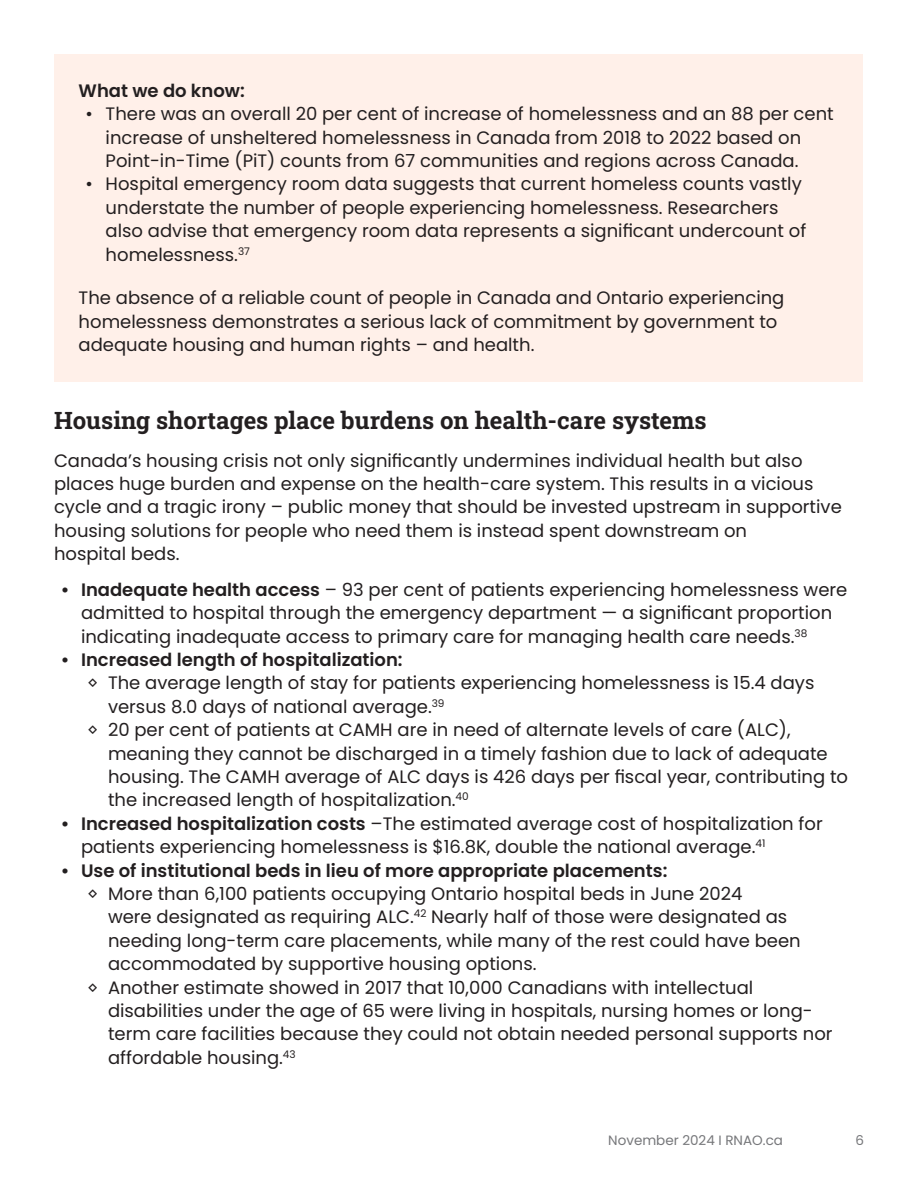
<style>
.page{position:relative;width:918px;height:1188px;background:#fff}
.page>*{position:absolute;margin:0;border:0;box-sizing:border-box;transform-origin:0 0}
.t1{font:700 24px "Roboto Slab";color:#231f20}
.t2{font:18px/23.4px "Poppins";color:#231f20}
.t3{font:600 18px "Poppins";color:#231f20}
.t4{font:13.5px "Poppins";color:#76777a}
.s1{font-weight:600}
</style>
<div class="page">
<div style="left:54px;top:54px;width:809px;height:327px;background:#fff0e9"></div>
<p class="t3" style="left:79px;top:80px;width:168px">What we do know:</p>
<p class="t2" style="left:106px;top:102px;width:730px;text-indent:-20px">• There was an overall 20 per cent of increase of homelessness and an 88 per cent increase of unsheltered homelessness in Canada from 2018 to 2022 based on<br>Point-in-Time (PiT) counts from 67 communities and regions across Canada.</p>
<p class="t2" style="left:106px;top:172px;width:702px;text-indent:-20px">• Hospital emergency room data suggests that current homeless counts vastly understate the number of people experiencing homelessness. Researchers also advise that emergency room data represents a significant undercount of homelessness.<sup>37</sup></p>
<p class="t2" style="left:79px;top:286px;width:707px">The absence of a reliable count of people in Canada and Ontario experiencing homelessness demonstrates a serious lack of commitment by government to adequate housing and human rights – and health.</p>
<p class="t1" style="left:54px;top:404px;width:654px">Housing shortages place burdens on health-care systems</p>
<p class="t2" style="left:54px;top:449px;width:789px">Canada’s housing crisis not only significantly undermines individual health but also places huge burden and expense on the health-care system. This results in a vicious cycle and a tragic irony – public money that should be invested upstream in supportive housing solutions for people who need them is instead spent downstream on</p>
<p class="t2" style="left:54px;top:542px;width:127px">hospital beds.</p>
<p class="t2" style="left:81px;top:578px;width:768px;text-indent:-20px"><span class="s1">• Inadequate health access</span> – 93 per cent of patients experiencing homelessness were admitted to hospital through the emergency department — a significant proportion indicating inadequate access to primary care for managing health care needs.<sup>38</sup></p>
<p class="t3" style="left:61px;top:649px;width:343px">• Increased length of hospitalization:</p>
<p class="t2" style="left:108px;top:671px;width:708px;text-indent:-20px">◊ The average length of stay for patients experiencing homelessness is 15.4 days versus 8.0 days of national average.<sup>39</sup></p>
<p class="t2" style="left:108px;top:718px;width:742px;text-indent:-20px">◊ 20 per cent of patients at CAMH are in need of alternate levels of care (ALC), meaning they cannot be discharged in a timely fashion due to lack of adequate housing. The CAMH average of ALC days is 426 days per fiscal year, contributing to the increased length of hospitalization.<sup>40</sup></p>
<p class="t2" style="left:81px;top:812px;width:743px;text-indent:-20px"><span class="s1">• Increased hospitalization costs</span> –The estimated average cost of hospitalization for patients experiencing homelessness is $16.8K, double the national average.<sup>41</sup></p>
<p class="t3" style="left:61px;top:860px;width:608px">• Use of institutional beds in lieu of more appropriate placements:</p>
<p class="t2" style="left:108px;top:882px;width:694px;text-indent:-20px">◊ More than 6,100 patients occupying Ontario hospital beds in June 2024<br>were designated as requiring ALC.<sup>42</sup> Nearly half of those were designated as needing long-term care placements, while many of the rest could have been accommodated by supportive housing options.</p>
<p class="t2" style="left:108px;top:976px;width:726px;text-indent:-20px">◊ Another estimate showed in 2017 that 10,000 Canadians with intellectual disabilities under the age of 65 were living in hospitals, nursing homes or long&shy;term care facilities because they could not obtain needed personal supports nor affordable housing.<sup>43</sup></p>
<p class="t4" style="left:608px;top:1132px;width:176px">November 2024 I RNAO.ca</p>
<p class="t4" style="left:855px;top:1132px;width:10px">6</p>
</div>
